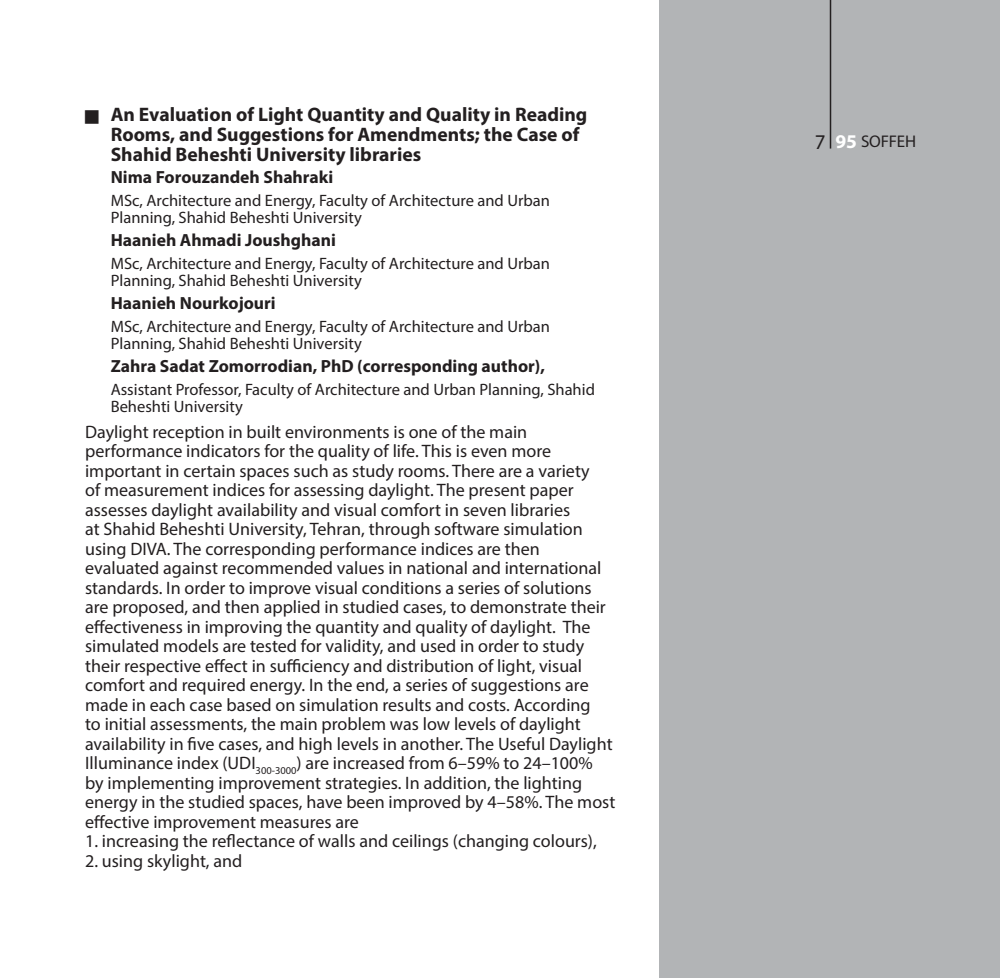
<style>
.page{position:relative;width:1000px;height:978px;background:#fff}
.page>*{position:absolute;margin:0;border:0;box-sizing:border-box;transform-origin:0 0}
.t1{font:21px "Myriad Pro";color:#231f20}
.t2{font:700 19.65px/20.2px "Myriad Pro";color:#231f20}
.t3{font:700 19.5px "Myriad Pro";color:#fff}
.t4{font:18px/19.5px "Myriad Pro";color:#231f20}
.t5{font:700 17.7px "Myriad Pro";color:#231f20}
.t6{font:16.95px "Myriad Pro";letter-spacing:-.01em;color:#231f20}
.t7{font:16.5px/16.5px "Myriad Pro";color:#231f20}
.t8{font:10.5px "Myriad Pro";color:#231f20}
</style>
<div class="page">
<div style="left:659px;top:0;width:340px;height:978px;background:#b2b4b6"></div>
<hr style="left:829px;top:0;width:2px;height:149px;background:#231f20">
<p class="t2" style="left:111px;top:106px;width:478px">An Evaluation of Light Quantity and Quality in Reading<br>Rooms, and Suggestions for Amendments; the Case of<br>Shahid Beheshti University libraries</p>
<p class="t5" style="left:111px;top:171px;width:224px">Nima Forouzandeh Shahraki</p>
<p class="t7" style="left:111px;top:193px;width:440px">MSc, Architecture and Energy, Faculty of Architecture and Urban<br>Planning, Shahid Beheshti University</p>
<p class="t5" style="left:111px;top:234px;width:227px">Haanieh Ahmadi Joushghani</p>
<p class="t7" style="left:111px;top:256px;width:440px">MSc, Architecture and Energy, Faculty of Architecture and Urban<br>Planning, Shahid Beheshti University</p>
<p class="t5" style="left:111px;top:297px;width:166px">Haanieh Nourkojouri</p>
<p class="t7" style="left:111px;top:319px;width:440px">MSc, Architecture and Energy, Faculty of Architecture and Urban<br>Planning, Shahid Beheshti University</p>
<p class="t5" style="left:111px;top:360px;width:436px">Zahra Sadat Zomorrodian, PhD (corresponding author ,(</p>
<p class="t7" style="left:111px;top:382px;width:485px">Assistant Professor, Faculty of Architecture and Urban Planning, Shahid<br>Beheshti University</p>
<p class="t4" style="left:85px;top:423px;width:443px">Daylight reception in built environments is one of the main</p>
<p class="t4" style="left:85px;top:442px;width:467px">performance indicators for the quality of life. This is even more</p>
<p class="t4" style="left:85px;top:462px;width:506px">important in certain spaces such as study rooms. There are a variety</p>
<p class="t4" style="left:85px;top:481px;width:490px">of measurement indices for assessing daylight. The present paper</p>
<p class="t4" style="left:85px;top:501px;width:486px">assesses daylight availability and visual comfort in seven libraries</p>
<p class="t4" style="left:85px;top:520px;width:499px">at Shahid Beheshti University, Tehran, through software simulation</p>
<p class="t4" style="left:85px;top:540px;width:456px">using DIVA. The corresponding performance indices are then</p>
<p class="t4" style="left:85px;top:559px;width:517px">evaluated against recommended values in national and international</p>
<p class="t4" style="left:85px;top:579px;width:508px">standards In. order to improve visual conditions a series of solutions</p>
<p class="t4" style="left:85px;top:598px;width:522px">are proposed, and then applied in studied cases to, demonstrate their</p>
<p class="t4" style="left:85px;top:618px;width:507px">effectiveness in improving the quantity and quality of daylight. The</p>
<p class="t4" style="left:85px;top:637px;width:500px">simulated models are tested for validity, and used in order to study</p>
<p class="t4" style="left:85px;top:657px;width:498px">their respective effect in sufficiency and distribution of light, visual</p>
<p class="t4" style="left:85px;top:676px;width:505px">comfort and required energy In. the end a, series of suggestions are</p>
<p class="t4" style="left:85px;top:696px;width:507px">made in each case based on simulation results and costs. According</p>
<p class="t4" style="left:85px;top:715px;width:497px">to initial assessments, the main problem was low levels of daylight</p>
<p class="t4" style="left:85px;top:735px;width:529px">availability in five cases, and high levels in another. The Useful Daylight</p>
<p class="t4" style="left:296px;top:754px;width:297px">) are increased from –6 59% to 24–100%</p>
<p class="t4" style="left:85px;top:754px;width:531px">Illuminance index (UDI<br>by implementing improvement strategies In. addition, the lighting energy in the studied spaces, have been improved by –4 58%. The most effective improvement measures are</p>
<p class="t4" style="left:85px;top:832px;width:513px">1. increasing the reflectance of walls and ceilings (changing colours ,(</p>
<p class="t4" style="left:85px;top:852px;width:159px">2. using skylight, and</p>
<p class="t8" style="left:255px;top:766px;width:42px">300-3000</p>
<p class="t1" style="left:814px;top:134px;width:12px">7</p>
<p class="t3" style="left:835px;top:134px;width:23px">95</p>
<p class="t6" style="left:860px;top:135px;width:57px">SOFFEH</p>
</div>
